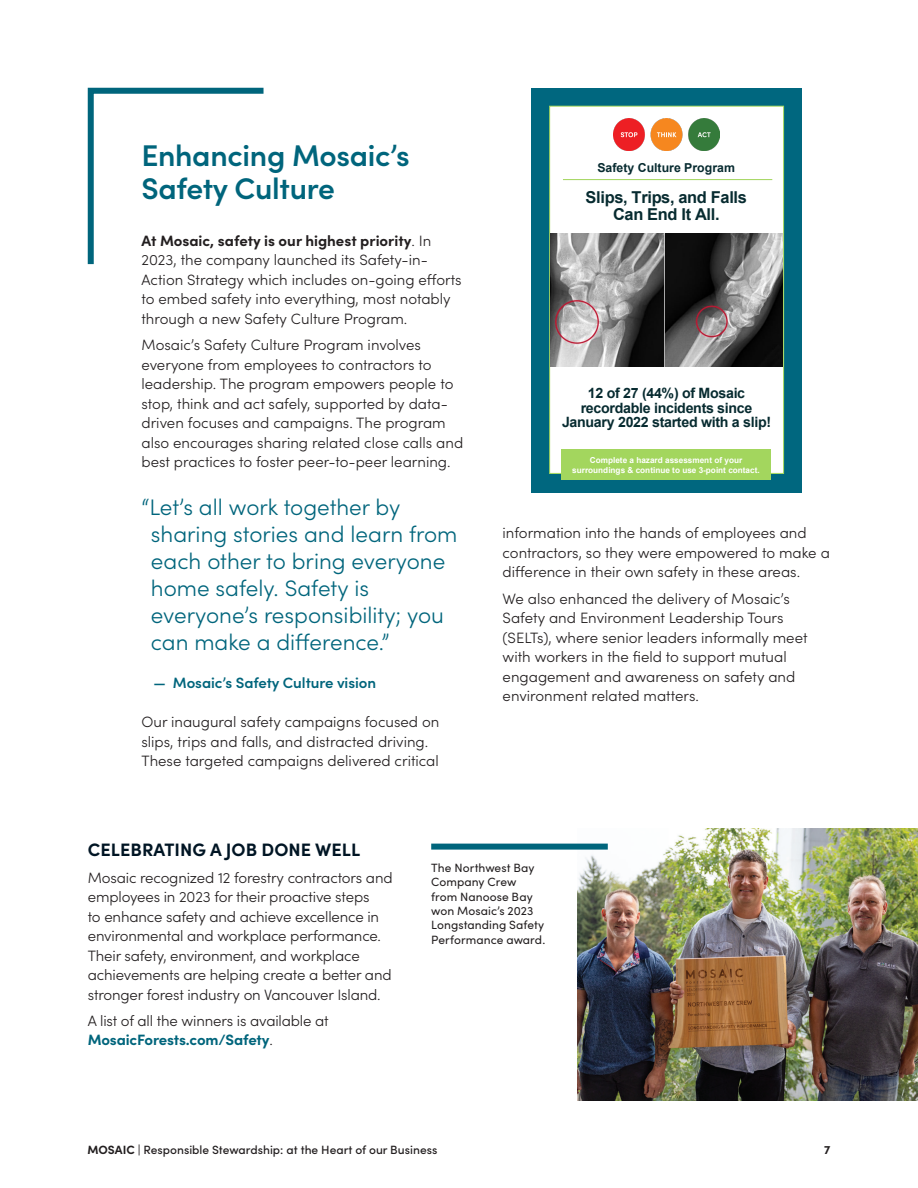
<style>
.page{position:relative;width:918px;height:1188px;background:#fff}
.page>*{position:absolute;margin:0;border:0;box-sizing:border-box;transform-origin:0 0}
.Inset_H{font:600 30px/33px "Sofia Pro";letter-spacing:-.01em;color:#00657c}
.Intro_P{font:300 22.5px/27px "Sofia Pro";color:#00657c}
.Subhead_UC{font:700 18px "Sofia Pro";letter-spacing:.005em;color:#001524}
.t1{font:700 16.35px/17px "Arial";letter-spacing:-.02em;color:#072b30;text-align:center}
.Inset_P{font:300 15px/19.5px "Sofia Pro";color:#231f20}
.Intro_P-2{font:600 15px "Sofia Pro";letter-spacing:-.005em;color:#00657c}
.t2{font:700 14.25px/14.7px "Arial";letter-spacing:-.02em;color:#072b30;text-align:center}
.t3{font:700 12.3px "Arial";color:#072b30}
.t4{font:12px/14.4px "Sofia Pro";letter-spacing:.005em;color:#231f20}
.t5{font:500 12px "Sofia Pro";color:#231f20}
.t6{font:700 12px "Sofia Pro";color:#231f20}
.t7{font:700 8.25px/9.4px "Arial";color:#fff;text-align:center}
.s1{font-weight:700}
.s2{font-weight:700;color:#00657c}
</style>
<div class="page">
<svg style="left:87px;top:87px;width:177px;height:178px"></svg>
<img style="left:578px;top:828px;width:340px;height:272px">
<div style="left:431px;top:844px;width:177px;height:6px;background:#00657c"></div>
<div style="left:531px;top:88px;width:270px;height:405px;background:#00677f"></div>
<div style="left:550px;top:106px;width:234px;height:367px;background:#fff"></div>
<div style="left:549px;top:106px;width:235px;height:368px;border:1px solid #a3d65e"></div>
<img style="left:614px;top:119px;width:105px;height:31px">
<hr style="left:563px;top:179px;width:209px;height:1px;background:#a3d65e">
<div style="left:562px;top:449px;width:209px;height:31px;background:#a3d65e"></div>
<img style="left:550px;top:233px;width:232px;height:134px">
<p class="Inset_H" style="left:141px;top:137px;width:270px">Enhancing Mosaic’s<br>Safety Culture</p>
<p class="Inset_P" style="left:141px;top:230px;width:322px"><span class="s1">At Mosaic, safety is our highest priority</span>. In 2023, the company launched its Safety-in-Action Strategy which includes on-going efforts to embed safety into everything, most notably through a new Safety Culture Program.</p>
<p class="Inset_P" style="left:141px;top:334px;width:323px">Mosaic’s Safety Culture Program involves everyone from employees to contractors to leadership. The program empowers people to stop, think and act safely, supported by data&shy;driven focuses and campaigns. The program also encourages sharing related close calls and best practices to foster peer-to-peer learning.</p>
<p class="Intro_P" style="left:151px;top:492px;width:308px;text-indent:-9px">“Let’s all work together by sharing stories and learn from each other to bring everyone home safely. Safety is everyone’s responsibility; you can make a difference.”</p>
<p class="Intro_P-2" style="left:153px;top:671px;width:224px">— Mosaic’s Safety Culture vision</p>
<p class="Inset_P" style="left:141px;top:711px;width:299px">Our inaugural safety campaigns focused on slips, trips and falls, and distracted driving.<br>These targeted campaigns delivered critical</p>
<p class="t3" style="left:597px;top:160px;width:139px">Safety Culture Program</p>
<p class="t1" style="left:586px;top:190px;width:163px">Slips, Trips, and Falls<br>Can End It All.</p>
<p class="t2" style="left:562px;top:386px;width:211px">12 of 27 (44%) of Mosaic recordable incidents since<br>January 2022 started with a slip!</p>
<p class="t7" style="left:572px;top:456px;width:189px">Complete a hazard assessment of your surroundings &amp; continue to use 3-point contact.</p>
<p class="Inset_P" style="left:503px;top:522px;width:329px">information into the hands of employees and contractors, so they were empowered to make a difference in their own safety in these areas.</p>
<p class="Inset_P" style="left:503px;top:588px;width:306px">We also enhanced the delivery of Mosaic’s Safety and Environment Leadership Tours (SELTs), where senior leaders informally meet with workers in the field to support mutual engagement and awareness on safety and environment related matters.</p>
<p class="Subhead_UC" style="left:88px;top:836px;width:274px">CELEBRATING A JOB DONE WELL</p>
<p class="Inset_P" style="left:88px;top:867px;width:306px">Mosaic recognized 12 forestry contractors and employees in 2023 for their proactive steps<br>to enhance safety and achieve excellence in environmental and workplace performance.<br>Their safety, environment, and workplace achievements are helping create a better and stronger forest industry on Vancouver Island.</p>
<p class="Inset_P" style="left:88px;top:1010px;width:243px">A list of all the winners is available at<br><span class="s2">MosaicForests.com/Safety</span>.</p>
<p class="t4" style="left:431px;top:860px;width:116px">The Northwest Bay<br>Company Crew from Nanoose Bay won Mosaic’s 2023<br>Longstanding Safety<br>Performance award.</p>
<p class="t5" style="left:87px;top:1141px;width:351px"><span class="s1">MOSAIC</span> | Responsible Stewardship: at the Heart of our Business</p>
<p class="t6" style="left:824px;top:1140px;width:8px">7</p>
</div>
